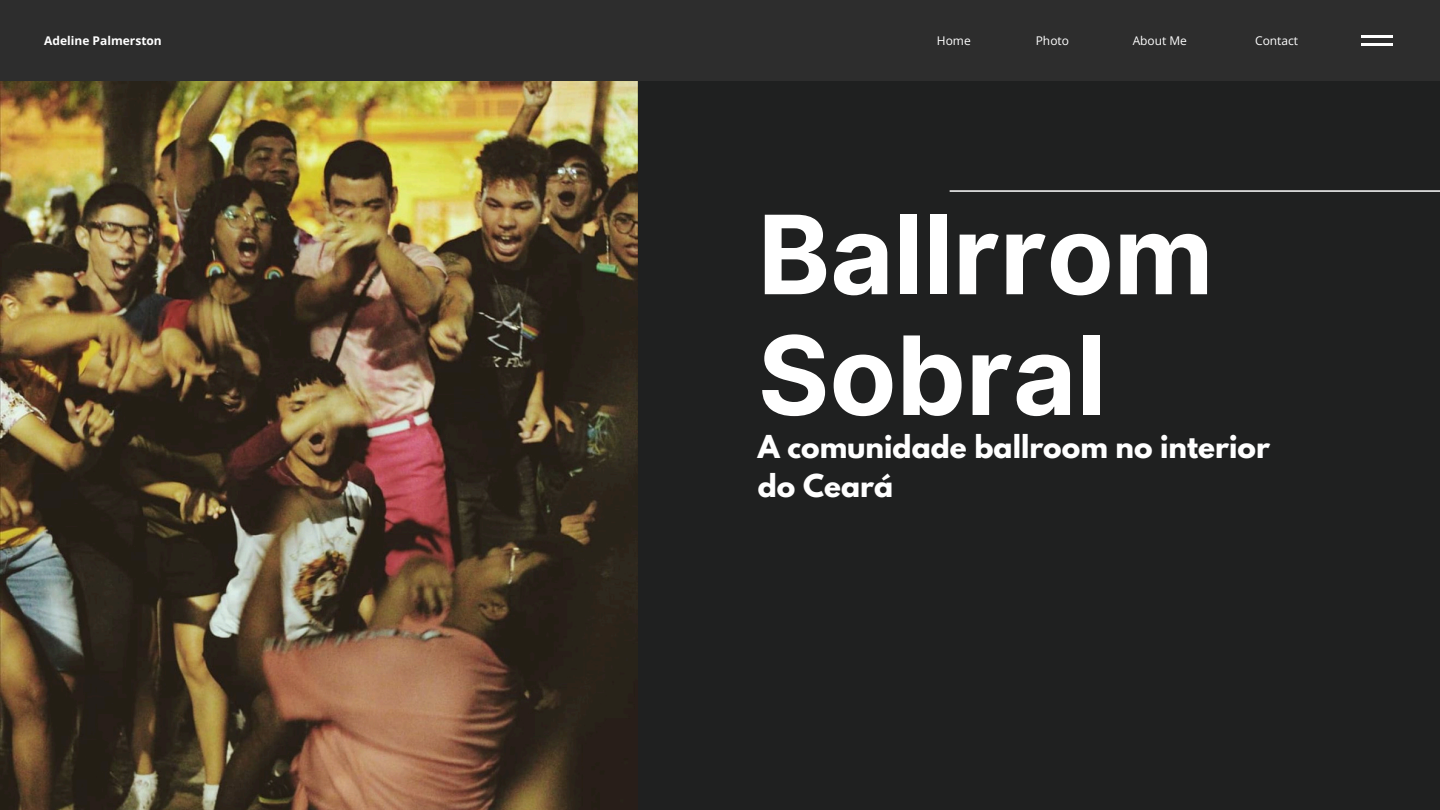
<style>
.page{position:relative;width:1440px;height:810px;background:#1f2020}
.page>*{position:absolute;margin:0;border:0;box-sizing:border-box;transform-origin:0 0}
.t1{font:700 109.3px/120.8px "Inter";color:#fff}
.t2{font:700 28px/39px "League Spartan";color:#fff}
.t3{font:12px "Open Sans";color:#fff}
.t4{font:700 12px "Open Sans";color:#fff}
</style>
<div class="page">
<img style="left:0;top:81px;width:638px;height:729px">
<div style="left:0;top:0;width:1440px;height:81px;background:#2d2d2d"></div>
<hr style="left:1362px;top:36px;width:31px;height:2px;background:#fff">
<hr style="left:1362px;top:43px;width:31px;height:2px;background:#fff">
<hr style="left:950px;top:190px;width:490px;height:2px;background:#fff">
<p class="t4" style="left:44px;top:32px;width:119px">Adeline Palmerston</p>
<h1 class="t3" style="left:937px;top:32px;width:35px">Home</h1>
<p class="t3" style="left:1036px;top:32px;width:35px">Photo</p>
<p class="t3" style="left:1133px;top:32px;width:56px">About Me</p>
<p class="t3" style="left:1255px;top:32px;width:45px">Contact</p>
<h3 class="t1" style="left:758px;top:194px;width:457px">Ballrrom<br>Sobral</h3>
<h2 class="t2" style="left:758px;top:431px;width:514px">A comunidade ballroom no interior do Ceará</h2>
</div>
